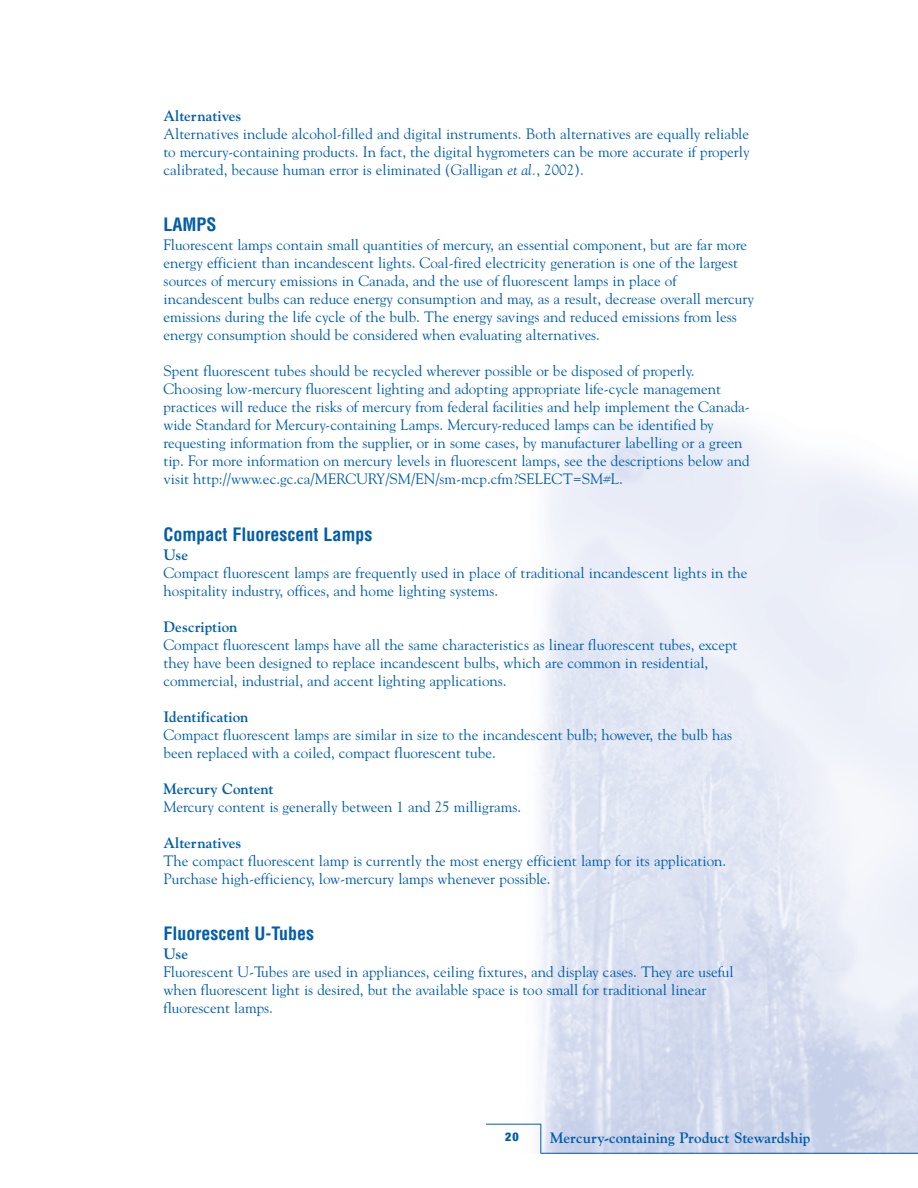
<style>
.page{position:relative;width:918px;height:1188px;background:#fff}
.page>*{position:absolute;margin:0;border:0;box-sizing:border-box;transform-origin:0 0}
.t1{font:700 condensed 18px "Helvetica";color:#015dab}
.t2{font:15px/18px "Goudy";color:#015dab}
.t3{font:700 15px "Goudy";color:#015dab}
.t4{font:900 condensed 12px "Helvetica Neue";color:#015dab}
.s1{font-style:italic}
</style>
<div class="page">
<svg style="left:486px;top:419px;width:432px;height:735px"></svg>
<p class="t3" style="left:164px;top:109px;width:79px">Alternatives</p>
<p class="t2" style="left:164px;top:126px;width:588px;text-align:justify">Alternatives include alcohol-filled and digital instruments. Both alternatives are equally reliable to mercury-containing products. In fact, the digital hygrometers can be more accurate if properly calibrated, because human error is eliminated (Galligan <span class="s1">et al.</span>, 2002).</p>
<p class="t1" style="left:164px;top:217px;width:55px">LAMPS</p>
<p class="t2" style="left:164px;top:237px;width:592px">Fluorescent lamps contain small quantities of mercury, an essential component, but are far more energy efficient than incandescent lights. Coal-fired electricity generation is one of the largest sources of mercury emissions in Canada, and the use of fluorescent lamps in place of incandescent bulbs can reduce energy consumption and may, as a result, decrease overall mercury emissions during the life cycle of the bulb. The energy savings and reduced emissions from less energy consumption should be considered when evaluating alternatives.</p>
<p class="t2" style="left:164px;top:363px;width:588px">Spent fluorescent tubes should be recycled wherever possible or be disposed of properly.<br>Choosing low-mercury fluorescent lighting and adopting appropriate life-cycle management practices will reduce the risks of mercury from federal facilities and help implement the Canada&shy;wide Standard for Mercury-containing Lamps. Mercury-reduced lamps can be identified by requesting information from the supplier, or in some cases, by manufacturer labelling or a green tip. For more information on mercury levels in fluorescent lamps, see the descriptions below and visit http://www.ec.gc.ca/MERCURY/SM/EN/sm-mcp.cfm?SELECT=SM#L.</p>
<p class="t1" style="left:164px;top:527px;width:210px">Compact Fluorescent Lamps</p>
<p class="t3" style="left:164px;top:549px;width:26px">Use</p>
<p class="t2" style="left:164px;top:565px;width:585px">Compact fluorescent lamps are frequently used in place of traditional incandescent lights in the hospitality industry, offices, and home lighting systems.</p>
<p class="t3" style="left:164px;top:621px;width:76px">Description</p>
<p class="t2" style="left:164px;top:637px;width:576px">Compact fluorescent lamps have all the same characteristics as linear fluorescent tubes, except they have been designed to replace incandescent bulbs, which are common in residential, commercial, industrial, and accent lighting applications.</p>
<p class="t3" style="left:164px;top:711px;width:87px">Identification</p>
<p class="t2" style="left:164px;top:727px;width:570px">Compact fluorescent lamps are similar in size to the incandescent bulb; however, the bulb has been replaced with a coiled, compact fluorescent tube.</p>
<p class="t3" style="left:164px;top:783px;width:112px">Mercury Content</p>
<p class="t2" style="left:164px;top:799px;width:359px">Mercury content is generally between 1 and 25 milligrams.</p>
<p class="t3" style="left:164px;top:837px;width:79px">Alternatives</p>
<p class="t2" style="left:164px;top:853px;width:564px">The compact fluorescent lamp is currently the most energy efficient lamp for its application.<br>Purchase high-efficiency, low-mercury lamps whenever possible.</p>
<p class="t1" style="left:164px;top:927px;width:152px">Fluorescent U-Tubes</p>
<p class="t3" style="left:164px;top:948px;width:26px">Use</p>
<p class="t2" style="left:164px;top:964px;width:572px">Fluorescent U-Tubes are used in appliances, ceiling fixtures, and display cases. They are useful when fluorescent light is desired, but the available space is too small for traditional linear fluorescent lamps.</p>
<p class="t4" style="left:505px;top:1132px;width:15px">20</p>
<p class="t3" style="left:550px;top:1132px;width:262px">Mercury-containing Product Stewardship</p>
</div>
